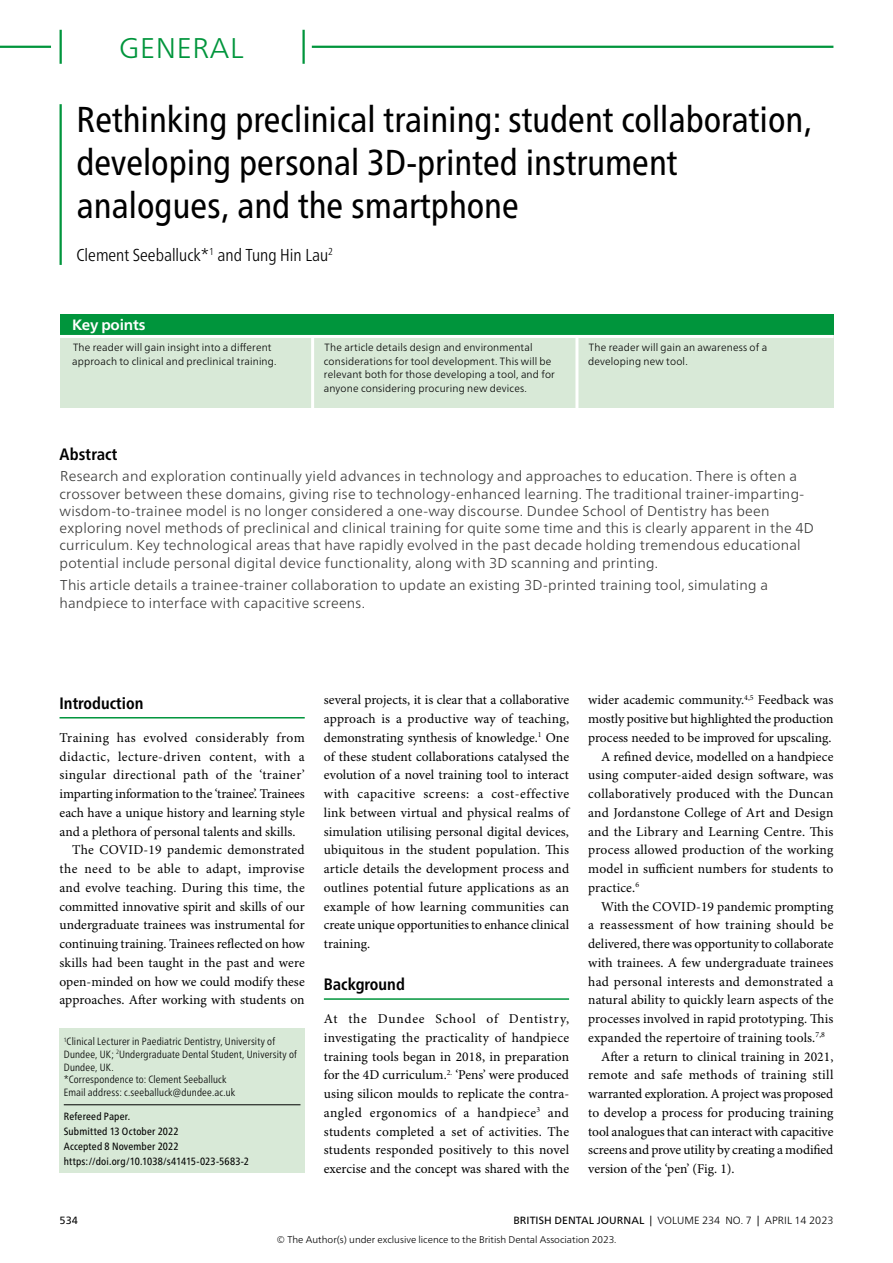
<style>
.page{position:relative;width:893px;height:1263px;background:#fff}
.page>*{position:absolute;margin:0;border:0;box-sizing:border-box;transform-origin:0 0}
.Title_3_Cnd_24pt{font:condensed 36px/43.2px "Frutiger Neue LT Pro";color:#000}
.t1{font:28.5px "Frutiger Neue LT Pro Light 2";letter-spacing:.025em;color:#00953c}
.NoXML_Author_1{font:300 condensed 17.25px "Frutiger Neue LT Pro";color:#000}
.SectionHeading_1_MSS{font:700 condensed 16.5px "Frutiger Neue LT Pro";color:#000}
.Abstract_Heading_MSS{font:700 condensed 16.5px "Frutiger Neue LT Pro";letter-spacing:.01em;color:#000}
.Key_Points_Heading_x{font:700 15px "Frutiger Neue LT Pro";letter-spacing:-.01em;color:#fff}
.t2{font:14.25px/17.2px "Frutiger Neue LT Pro Light 2";letter-spacing:.015em;color:#3a3a39}
.Para_9pt_justified{font:13.5px/18.8px "Minion Pro";color:#000;text-align:justify}
.Para_9pt_justified_1{font:13.5px/18.8px "Minion Pro";color:#000;text-align:justify}
.t3{font:10.5px/13.5px "Frutiger Neue LT Pro Light 2";letter-spacing:.015em;color:#000}
.NoXML_Biography_MSS{font:300 condensed 10.5px/12.8px "Frutiger Neue LT Pro";letter-spacing:.015em;color:#000}
.NoXML_article_detail{font:condensed 10.5px "Frutiger Neue LT Pro";letter-spacing:.015em;color:#000}
.t4{font:10.5px "Frutiger Neue LT Pro";color:#000}
.t5{font:9.75px "Frutiger Neue LT Pro Light 2";color:#000}
.s1{font-family:"Frutiger Neue LT Pro";font-weight:300}
.s2{font-family:"Frutiger Neue LT Pro"}
</style>
<div class="page">
<div style="left:60px;top:314px;width:773px;height:94px;background:#d8e9d7"></div>
<hr style="left:60px;top:104px;width:2px;height:161px;background:#00953c">
<hr style="left:60px;top:717px;width:245px;height:1px;background:#00953c">
<hr style="left:324px;top:998px;width:245px;height:2px;background:#00953c">
<div style="left:60px;top:314px;width:773px;height:21px;background:#00953c"></div>
<hr style="left:60px;top:335px;width:773px;height:3px;background:#fff">
<div style="left:60px;top:1028px;width:245px;height:145px;background:#d8e9d7"></div>
<hr style="left:64px;top:1104px;width:236px;height:1px;background:#000">
<hr style="left:311px;top:337px;width:3px;height:83px;background:#fff">
<hr style="left:575px;top:337px;width:3px;height:83px;background:#fff">
<hr style="left:0;top:46px;width:51px;height:2px;background:#00953c">
<hr style="left:312px;top:46px;width:521px;height:2px;background:#00953c">
<hr style="left:60px;top:30px;width:2px;height:34px;background:#00953c">
<hr style="left:302px;top:30px;width:3px;height:34px;background:#00953c">
<h2 class="t1" style="left:119px;top:31px;width:126px">GENERAL</h2>
<p class="Title_3_Cnd_24pt" style="left:77px;top:98px;width:737px">Rethinking preclinical training: student collaboration, developing personal 3D-printed instrument analogues, and the smartphone</p>
<p class="NoXML_Author_1" style="left:77px;top:244px;width:258px">Clement Seeballuck*<sup>1</sup> and Tung Hin Lau<sup>2</sup></p>
<p class="Key_Points_Heading_x" style="left:72px;top:316px;width:75px">Key points</p>
<p class="t3" style="left:72px;top:341px;width:206px"><span class="s1">The reader will gain insight into a different </span>approach to clinical and preclinical training.</p>
<p class="t3" style="left:324px;top:341px;width:232px">The article details design and environmental considerations for tool development. This will be relevant both for those developing a tool, and for anyone considering procuring new devices.</p>
<p class="t3" style="left:588px;top:341px;width:180px">The reader will gain an awareness of a developing new tool.</p>
<p class="Abstract_Heading_MSS" style="left:60px;top:444px;width:59px">Abstract</p>
<p class="t2" style="left:60px;top:468px;width:756px">Research and exploration continually yield advances in technology and approaches to education. There is often a crossover between these domains, giving rise to technology-enhanced learning. The traditional trainer-imparting&shy;wisdom-to-trainee model is no longer considered a one-way discourse. Dundee School of Dentistry has been exploring novel methods of preclinical and clinical training for quite some time and this is clearly apparent in the 4D curriculum. Key technological areas that have rapidly evolved in the past decade holding tremendous educational potential include personal digital device functionality, along with 3D scanning and printing.</p>
<p class="t2" style="left:60px;top:577px;width:710px">This article details a trainee-trainer collaboration to update an existing 3D-printed training tool, simulating a handpiece to interface with capacitive screens.</p>
<p class="SectionHeading_1_MSS" style="left:60px;top:693px;width:85px">Introduction</p>
<p class="Para_9pt_justified_1" style="left:60px;top:729px;width:247px">Training has evolved considerably from didactic, lecture-driven content, with a singular directional path of the ‘trainer’ imparting information to the ‘trainee’. Trainees each have a unique history and learning style and a plethora of personal talents and skills.</p>
<p class="Para_9pt_justified" style="left:60px;top:841px;width:247px;text-indent:13px">The COVID-19 pandemic demonstrated the need to be able to adapt, improvise and evolve teaching. During this time, the committed innovative spirit and skills of our undergraduate trainees was instrumental for continuing training. Trainees reflected on how skills had been taught in the past and were open-minded on how we could modify these approaches. After working with students on</p>
<p class="NoXML_Biography_MSS" style="left:64px;top:1035px;width:234px"><sup>1</sup>Clinical Lecturer in Paediatric Dentistry, University of Dundee, UK; <sup>2</sup>Undergraduate Dental Student, University of Dundee, UK.<br>*Correspondence to: Clement Seeballuck<br>Email address: c.seeballuck@dundee.ac.uk</p>
<p class="NoXML_article_detail" style="left:64px;top:1110px;width:68px">Refereed Paper.</p>
<p class="NoXML_article_detail" style="left:64px;top:1125px;width:116px">Submitted 13 October 2022</p>
<p class="NoXML_article_detail" style="left:64px;top:1140px;width:116px">Accepted 8 November 2022</p>
<p class="NoXML_article_detail" style="left:64px;top:1155px;width:187px">https://doi.org/10.1038/s41415-023-5683-2</p>
<p class="Para_9pt_justified" style="left:324px;top:691px;width:247px">several projects, it is clear that a collaborative approach is a productive way of teaching, demonstrating synthesis of knowledge.<sup>1</sup> One of these student collaborations catalysed the evolution of a novel training tool to interact with capacitive screens: a cost-effective link between virtual and physical realms of simulation utilising personal digital devices, ubiquitous in the student population. This article details the development process and outlines potential future applications as an example of how learning communities can create unique opportunities to enhance clinical training.</p>
<p class="SectionHeading_1_MSS" style="left:324px;top:974px;width:82px">Background</p>
<p class="Para_9pt_justified_1" style="left:324px;top:1010px;width:247px">At the Dundee School of Dentistry, investigating the practicality of handpiece training tools began in 2018, in preparation for the 4D curriculum.<sup>2.</sup> ‘Pens’ were produced using silicon moulds to replicate the contra&shy;angled ergonomics of a handpiece<sup>3</sup> and students completed a set of activities. The students responded positively to this novel exercise and the concept was shared with the</p>
<p class="Para_9pt_justified_1" style="left:588px;top:691px;width:247px">wider academic community.<sup>4,5</sup> Feedback was mostly positive but highlighted the production process needed to be improved for upscaling.</p>
<p class="Para_9pt_justified" style="left:588px;top:747px;width:247px;text-indent:13px">A refined device, modelled on a handpiece using computer-aided design software, was collaboratively produced with the Duncan and Jordanstone College of Art and Design and the Library and Learning Centre. This process allowed production of the working model in sufficient numbers for students to practice.<sup>6</sup></p>
<p class="Para_9pt_justified" style="left:588px;top:897px;width:247px;text-indent:13px">With the COVID-19 pandemic prompting a reassessment of how training should be delivered, there was opportunity to collaborate with trainees. A few undergraduate trainees had personal interests and demonstrated a natural ability to quickly learn aspects of the processes involved in rapid prototyping. This expanded the repertoire of training tools.<sup>7,8</sup></p>
<p class="Para_9pt_justified" style="left:588px;top:1047px;width:247px;text-indent:13px">After a return to clinical training in 2021, remote and safe methods of training still warranted exploration. A project was proposed to develop a process for producing training tool analogues that can interact with capacitive screens and prove utility by creating a modified version of the ‘pen’ (Fig. 1).</p>
<p class="t4" style="left:60px;top:1214px;width:20px">534</p>
<p class="t3" style="left:513px;top:1214px;width:321px"><span class="s2">BRITISH DENTAL JOURNAL |</span> VOLUME 234 NO. 7 <span class="s2">|</span> April 14 2023</p>
<p class="t5" style="left:276px;top:1234px;width:342px">© The Author(s) under exclusive licence to the British Dental Association 2023.</p>
</div>
